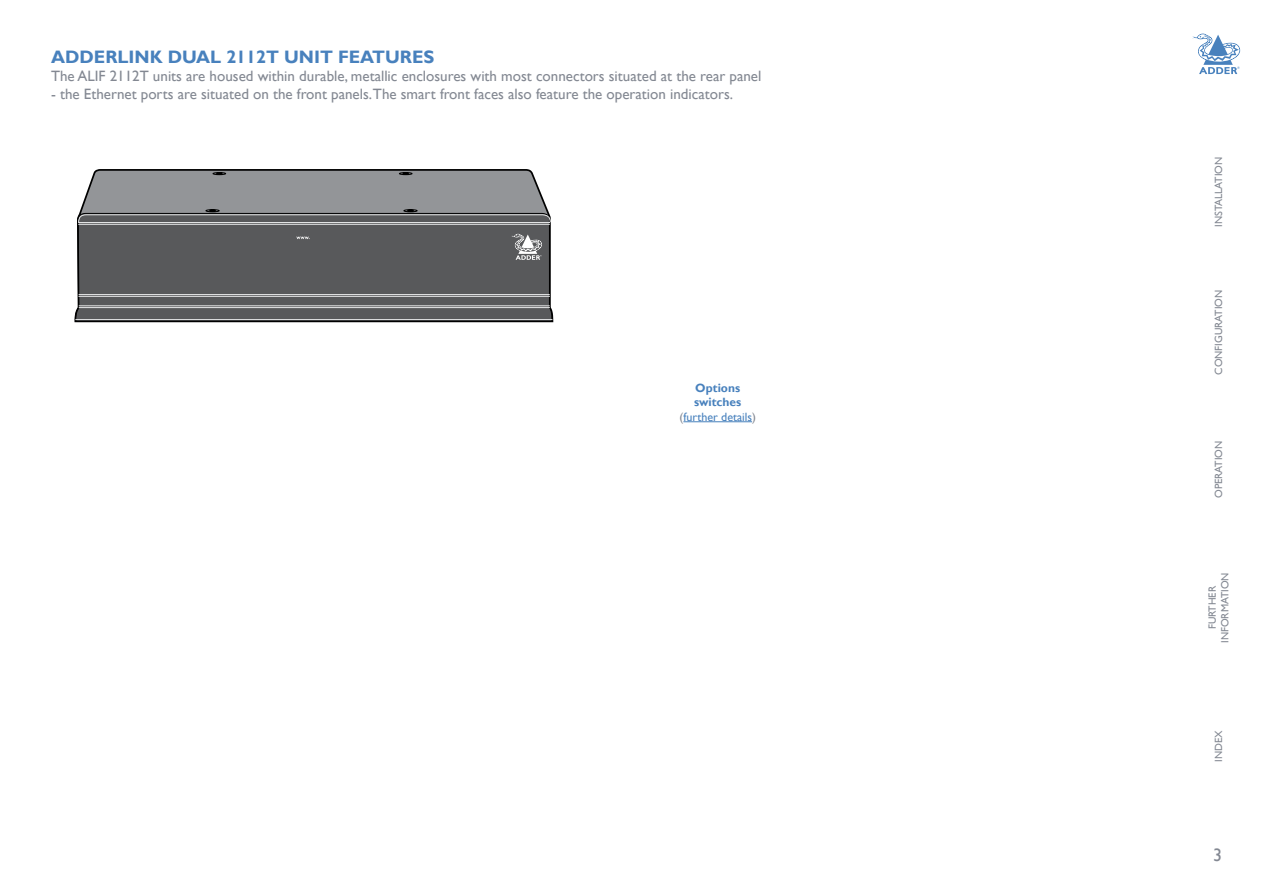
<style>
.page{position:relative;width:1263px;height:893px;background:#fff}
.page>*{position:absolute;margin:0;border:0;box-sizing:border-box;transform-origin:0 0}
.t1{font:700 18px "Gill Sans";color:#4881bd}
.t2{font:18px "Gill Sans";color:#838892}
.t3{font:15px "Gill Sans";color:#838892}
.t4{font:700 12px/14.4px "Gill Sans";color:#4881bd;text-align:center}
.t5{font:10.5px/12.6px "Gill Sans";color:#838892;text-align:center}
.s1{font-weight:400;color:#838892}
.s2{font-weight:400}
</style>
<div class="page">
<svg style="left:1192px;top:34px;width:48px;height:40px"></svg>
<hr style="left:683px;top:421px;width:69px;height:1px;background:#4881bd">
<svg style="left:74px;top:169px;width:479px;height:154px;background:#8b8d8f"></svg>
<svg style="left:75px;top:214px;width:478px;height:106px;background:#636466"></svg>
<svg style="left:511px;top:234px;width:31px;height:26px"></svg>
<svg style="left:296px;top:237px;width:14px;height:2px"></svg>
<p class="t1" style="left:51px;top:47px;width:260px">ADDERLINK DUAL 2112T UNIT</p>
<p class="t1" style="left:338px;top:47px;width:98px">F EATURES</p>
<p class="t3" style="left:51px;top:68px;width:712px">The ALIF 2112T units are housed within durable, metallic enclosures with most connectors situated at the rear panel</p>
<p class="t3" style="left:51px;top:86px;width:683px">- the Ethernet ports are situated on the front panels.The smart front faces also feature the operation indicators.</p>
<p class="t4" style="left:679px;top:381px;width:78px">OPTIONS<br>SWITCHES <span class="s1">(</span><span class="s2">further details</span><span class="s1">)</span></p>
<p class="t5" style="left:1212px;top:227px;width:71px;rotate:-90deg">INSTALLATION</p>
<p class="t5" style="left:1212px;top:375px;width:87px;rotate:-90deg">CONFIGURATION</p>
<p class="t5" style="left:1212px;top:498px;width:59px;rotate:-90deg">OPERATION</p>
<p class="t5" style="left:1206px;top:643px;width:72px;rotate:-90deg">FURTHER<br>INFORMATION</p>
<p class="t5" style="left:1212px;top:762px;width:33px;rotate:-90deg">INDEX</p>
<p class="t2" style="left:1213px;top:844px;width:10px">3</p>
</div>
